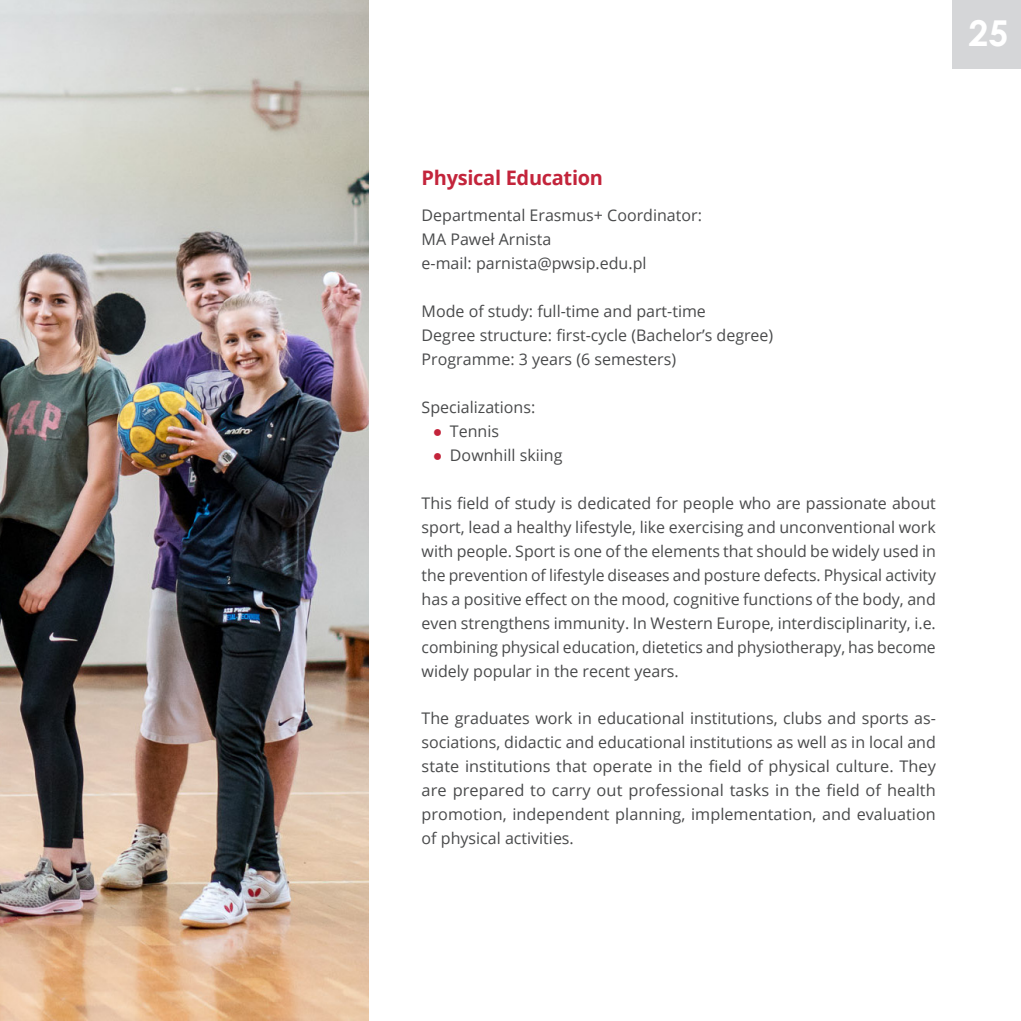
<style>
.page{position:relative;width:1021px;height:1021px;background:#fff}
.page>*{position:absolute;margin:0;border:0;box-sizing:border-box;transform-origin:0 0}
.t1{font:700 35.6px "Century Gothic";color:#fff}
.akapit{font:700 20px "Open Sans";letter-spacing:-.015em;color:#c3243b}
.akapit-2{font:16px/24px "Open Sans";color:#494a4b;text-align:justify}
.treść_główna{font:16px "Open Sans";color:#494a4b}
.s1{font-family:"Arial";color:#c3243b}
</style>
<div class="page">
<img style="left:0;top:0;width:369px;height:1020px">
<div style="left:952px;top:0;width:68px;height:68px;background:#d5d6d8"></div>
<h1 class="t1" style="left:968px;top:6px;width:41px">25</h1>
<p class="akapit" style="left:421px;top:164px;width:183px">Physical Education</p>
<p class="treść_główna" style="left:421px;top:204px;width:282px">Departmental Erasmus+ Coordinator:</p>
<p class="treść_główna" style="left:421px;top:228px;width:131px">MA Paweł Arnista</p>
<p class="treść_główna" style="left:421px;top:252px;width:226px">e-mail: parnista@pwsip.edu.pl</p>
<p class="treść_główna" style="left:421px;top:300px;width:286px">Mode of study: full-time and part-time</p>
<p class="treść_główna" style="left:421px;top:324px;width:353px">Degree structure: first-cycle (Bachelor’s degree)</p>
<p class="treść_główna" style="left:421px;top:348px;width:256px">Programme: 3 years (6 semesters)</p>
<p class="treść_główna" style="left:421px;top:396px;width:115px">Specializations:</p>
<p class="akapit-2" style="left:433px;top:419px;width:68px"><span class="s1">●</span> Tennis</p>
<p class="akapit-2" style="left:433px;top:443px;width:131px"><span class="s1">●</span> Downhill skiing</p>
<p class="akapit-2" style="left:421px;top:491px;width:516px">This field of study is dedicated for people who are passionate about sport, lead a healthy lifestyle, like exercising and unconventional work with people. Sport is one of the elements that should be widely used in the prevention of lifestyle diseases and posture defects. Physical activity has a positive effect on the mood, cognitive functions of the body, and even strengthens immunity. In Western Europe, interdisciplinarity, i.e. combining physical education, dietetics and physiotherapy, has become widely popular in the recent years.</p>
<p class="akapit-2" style="left:421px;top:705px;width:516px">The graduates work in educational institutions, clubs and sports as&shy;sociations, didactic and educational institutions as well as in local and state institutions that operate in the field of physical culture. They are prepared to carry out professional tasks in the field of health promotion, independent planning, implementation, and evaluation of physical activities.</p>
</div>
